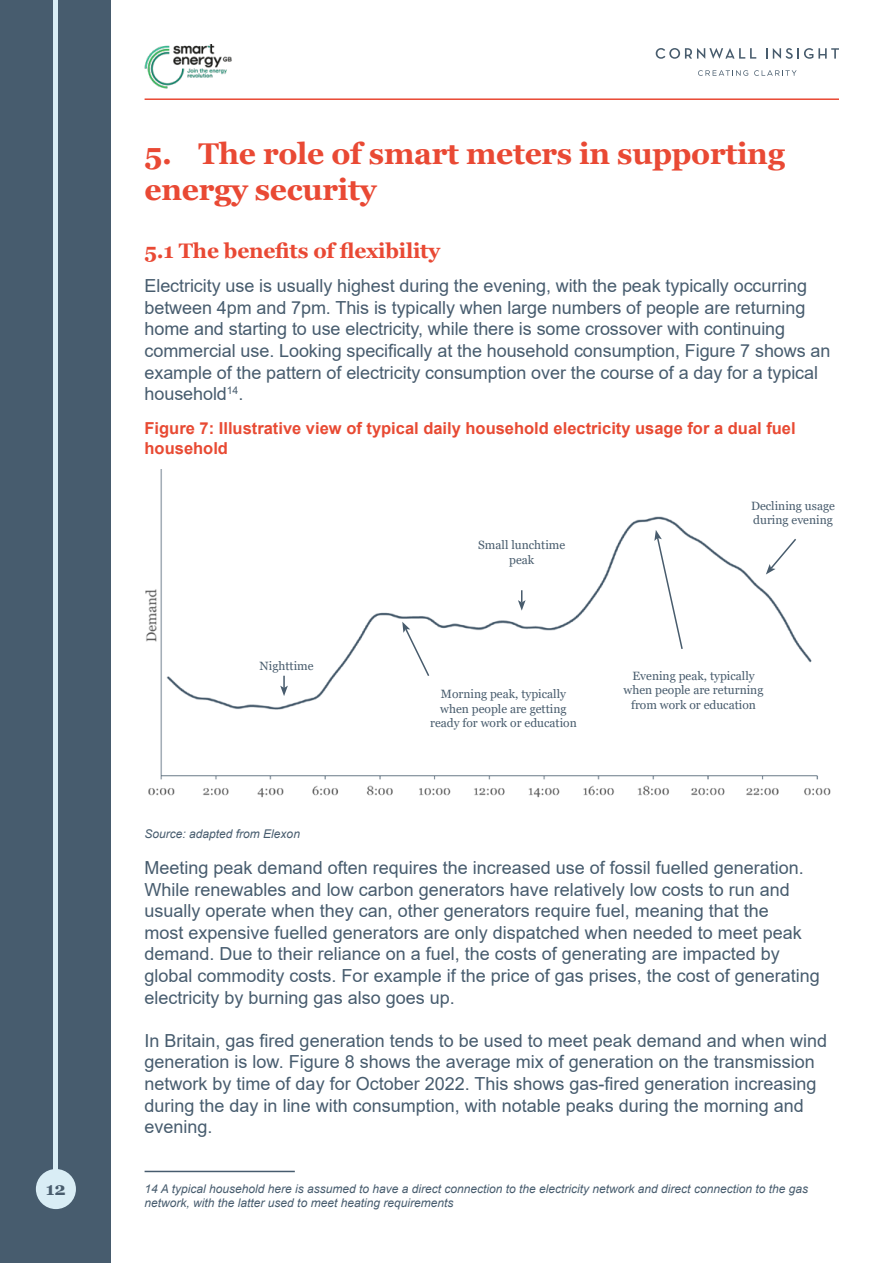
<style>
.page{position:relative;width:893px;height:1263px;background:#fff}
.page>*{position:absolute;margin:0;border:0;box-sizing:border-box;transform-origin:0 0}
.t1{font:700 30px/36px "Georgia";letter-spacing:-.01em;color:#e94934}
.t2{font:700 21px "Georgia";letter-spacing:-.01em;color:#e94934}
.t3{font:18px/21.6px "Arial";color:#475c6e}
.t4{font:700 18px "Georgia";color:#485c6d}
.t5{font:700 16.5px/19.8px "Arial";color:#e84a33}
.t6{font:12px/14.4px "Georgia";color:#485c6d;text-align:center}
.t7{font:italic 12px/14.4px "Arial";color:#475c6e}
</style>
<div class="page">
<div style="left:0;top:0;width:111px;height:1263px;background:#475c6e"></div>
<hr style="left:54px;top:0;width:4px;height:1206px;background:#d9edf5">
<div style="left:36px;top:1169px;width:40px;height:40px;background:#d9edf5;border-radius:50%"></div>
<svg style="left:656px;top:48px;width:100px;height:11px"></svg>
<svg style="left:773px;top:48px;width:66px;height:11px"></svg>
<svg style="left:698px;top:70px;width:50px;height:6px"></svg>
<svg style="left:754px;top:70px;width:43px;height:6px"></svg>
<hr style="left:145px;top:98px;width:694px;height:2px;background:#e94934">
<img style="left:145px;top:45px;width:141px;height:54px">
<img style="left:145px;top:470px;width:686px;height:328px">
<div style="left:247px;top:661px;width:68px;height:19px;background:#fff"></div>
<div style="left:276px;top:712px;width:21px;height:46px;background:#fff"></div>
<div style="left:421px;top:680px;width:367px;height:90px;background:#fff"></div>
<svg style="left:280px;top:676px;width:8px;height:20px"></svg>
<div style="left:496px;top:527px;width:69px;height:77px;background:#fff"></div>
<svg style="left:518px;top:590px;width:8px;height:21px"></svg>
<svg style="left:402px;top:622px;width:29px;height:56px"></svg>
<svg style="left:654px;top:530px;width:30px;height:121px"></svg>
<svg style="left:766px;top:537px;width:32px;height:37px"></svg>
<hr style="left:145px;top:1171px;width:150px;height:1px;background:#475c6e">
<p class="t4" style="left:46px;top:1177px;width:22px">12</p>
<h1 class="t1" style="left:145px;top:136px;width:642px">5. The role of smart meters in supporting energy security</h1>
<p class="t2" style="left:145px;top:237px;width:297px">5.1 The benefits of flexibility</p>
<p class="t3" style="left:145px;top:275px;width:687px">Electricity use is usually highest during the evening, with the peak typically occurring between 4pm and 7pm. This is typically when large numbers of people are returning home and starting to use electricity, while there is some crossover with continuing commercial use. Looking specifically at the household consumption, Figure 7 shows an example of the pattern of electricity consumption over the course of a day for a typical household<sup>14</sup>.</p>
<p class="t5" style="left:145px;top:419px;width:653px">Figure 7: Illustrative view of typical daily household electricity usage for a dual fuel household</p>
<p class="t6" style="left:260px;top:659px;width:55px">Nighttime</p>
<p class="t6" style="left:478px;top:538px;width:88px">Small lunchtime peak</p>
<p class="t6" style="left:430px;top:687px;width:148px">Morning peak, typically when people are getting ready for work or education</p>
<p class="t6" style="left:751px;top:498px;width:85px;text-align:left">Declining usage during evening</p>
<p class="t6" style="left:624px;top:669px;width:141px">Evening peak, typically when people are returning from work or education</p>
<p class="t7" style="left:145px;top:827px;width:157px">Source: adapted from Elexon</p>
<p class="t3" style="left:145px;top:857px;width:677px">Meeting peak demand often requires the increased use of fossil fuelled generation.<br>While renewables and low carbon generators have relatively low costs to run and usually operate when they can, other generators require fuel, meaning that the<br>most expensive fuelled generators are only dispatched when needed to meet peak demand. Due to their reliance on a fuel, the costs of generating are impacted by global commodity costs. For example if the price of gas prises, the cost of generating electricity by burning gas also goes up.</p>
<p class="t3" style="left:145px;top:1029px;width:684px">In Britain, gas fired generation tends to be used to meet peak demand and when wind generation is low. Figure 8 shows the average mix of generation on the transmission network by time of day for October 2022. This shows gas-fired generation increasing during the day in line with consumption, with notable peaks during the morning and evening.</p>
<p class="t7" style="left:145px;top:1182px;width:665px">14 A typical household here is assumed to have a direct connection to the electricity network and direct connection to the gas network, with the latter used to meet heating requirements</p>
</div>
